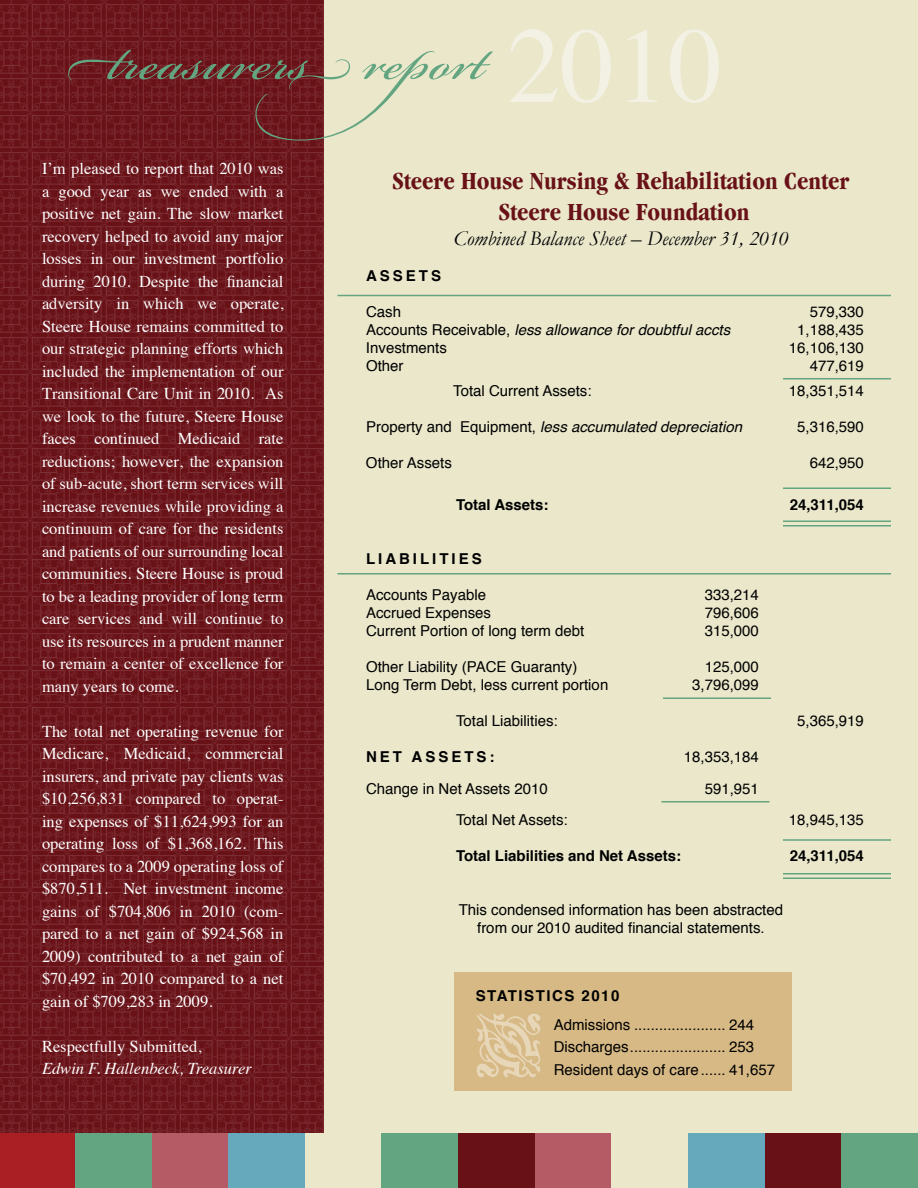
<style>
.page{position:relative;width:918px;height:1188px;background:#fff}
.page>*{position:absolute;margin:0;border:0;box-sizing:border-box;transform-origin:0 0}
.t1{font:108px "Times";color:#f3f1e3}
.t2{font:87px "Bickham Script Pro";color:#63a581}
.t3{font:700 condensed 25.5px/30.6px "Garamond";color:#681217;text-align:center}
.t4{font:italic 21px "Garamond";color:#000}
.t5{font:16.5px/22.5px "Times";color:#fff;text-align:justify}
.t6{font:italic 16.5px "Times";color:#fff}
.t7{font:15px/22.5px "Helvetica";color:#000;text-align:center}
.t8{font:italic 15px "Helvetica";color:#000}
.t9{font:700 15px "Helvetica";color:#000}
.t10{font:700 15px "Helvetica";letter-spacing:.2em;color:#000}
.t11{font:700 15px "Helvetica";letter-spacing:.1em;color:#000}
.s1{font-style:normal}
</style>
<div class="page">
<svg style="left:0;top:0;width:324px;height:1133px;background:#6d191f"></svg>
<div style="left:324px;top:0;width:594px;height:1188px;background:#eae7cb"></div>
<div style="left:0;top:1133px;width:75px;height:55px;background:#aa1f23"></div>
<div style="left:75px;top:1133px;width:77px;height:55px;background:#63a581"></div>
<div style="left:152px;top:1133px;width:76px;height:55px;background:#b55b65"></div>
<div style="left:228px;top:1133px;width:77px;height:55px;background:#67a9bc"></div>
<div style="left:305px;top:1133px;width:77px;height:55px;background:#eae7cb"></div>
<div style="left:382px;top:1133px;width:76px;height:55px;background:#63a581"></div>
<div style="left:458px;top:1133px;width:77px;height:55px;background:#681217"></div>
<div style="left:535px;top:1133px;width:77px;height:55px;background:#b55b65"></div>
<div style="left:688px;top:1133px;width:77px;height:55px;background:#67a9bc"></div>
<div style="left:765px;top:1133px;width:76px;height:55px;background:#681217"></div>
<div style="left:841px;top:1133px;width:77px;height:55px;background:#63a581"></div>
<hr style="left:338px;top:295px;width:553px;height:1px;background:#63a581">
<hr style="left:338px;top:573px;width:553px;height:1px;background:#63a581">
<hr style="left:783px;top:378px;width:108px;height:2px;background:#63a581">
<hr style="left:663px;top:698px;width:108px;height:1px;background:#63a581">
<hr style="left:662px;top:801px;width:108px;height:1px;background:#63a581">
<hr style="left:783px;top:839px;width:108px;height:2px;background:#63a581">
<div style="left:454px;top:972px;width:338px;height:118px;background:#d6b984"></div>
<hr style="left:783px;top:488px;width:108px;height:1px;background:#63a581">
<svg style="left:477px;top:1014px;width:63px;height:63px"></svg>
<hr style="left:783px;top:878px;width:108px;height:1px;background:#63a581">
<hr style="left:783px;top:873px;width:108px;height:1px;background:#63a581">
<hr style="left:783px;top:525px;width:108px;height:1px;background:#63a581">
<hr style="left:783px;top:520px;width:108px;height:2px;background:#63a581">
<h1 class="t1" style="left:507px;top:-35px;width:217px">2010</h1>
<h2 class="t2" style="left:108px;top:-2px;width:477px">treasurers report</h2>
<h3 class="t3" style="left:393px;top:165px;width:458px">Steere House Nursing &amp; Rehabilitation Center<br>Steere House Foundation</h3>
<p class="t4" style="left:454px;top:226px;width:336px">Combined Balance Sheet – December 31, 2010</p>
<p class="t9" style="left:366px;top:263px;width:77px">ASSETS</p>
<p class="t7" style="left:366px;top:301px;width:37px">Cash</p>
<p class="t7" style="left:810px;top:301px;width:56px">579,330</p>
<p class="t8" style="left:366px;top:318px;width:366px"><span class="s1">Accounts Receivable,</span> less allowance for doubtful accts</p>
<p class="t7" style="left:797px;top:319px;width:68px">1,188,435</p>
<p class="t7" style="left:366px;top:337px;width:82px">Investments</p>
<p class="t7" style="left:789px;top:337px;width:77px">16,106,130</p>
<p class="t7" style="left:366px;top:355px;width:39px">Other</p>
<p class="t7" style="left:810px;top:355px;width:56px">477,619</p>
<p class="t7" style="left:453px;top:379px;width:140px">Total Current Assets:</p>
<p class="t7" style="left:789px;top:379px;width:77px">18,351,514</p>
<p class="t8" style="left:366px;top:414px;width:378px"><span class="s1">Property and Equipment,</span> less accumulated depreciation</p>
<p class="t7" style="left:797px;top:415px;width:68px">5,316,590</p>
<p class="t7" style="left:366px;top:451px;width:87px">Other Assets</p>
<p class="t7" style="left:810px;top:451px;width:56px">642,950</p>
<p class="t9" style="left:456px;top:493px;width:94px">Total Assets:</p>
<p class="t9" style="left:790px;top:493px;width:76px">24,311,054</p>
<p class="t5" style="left:42px;top:156px;width:243px">I’m pleased to report that 2010 was a good year as we ended with a positive net gain. The slow market recovery helped to avoid any major losses in our investment portfolio during 2010. Despite the financial adversity in which we operate, Steere House remains committed to our strategic planning efforts which included the implementation of our Transitional Care Unit in 2010. As we look to the future, Steere House faces continued Medicaid rate reductions; however, the expansion of sub-acute, short term services will increase revenues while providing a continuum of care for the residents and patients of our surrounding local communities. Steere House is proud to be a leading provider of long term care services and will continue to use its resources in a prudent manner to remain a center of excellence for many years to come.</p>
<p class="t5" style="left:42px;top:719px;width:243px">The total net operating revenue for Medicare, Medicaid, commercial insurers, and private pay clients was $10,256,831 compared to operat&shy;ing expenses of $11,624,993 for an operating loss of $1,368,162. This compares to a 2009 operating loss of $870,511. Net investment income gains of $704,806 in 2010 (com&shy;pared to a net gain of $924,568 in 2009) contributed to a net gain of $70,492 in 2010 compared to a net gain of $709,283 in 2009.</p>
<p class="t5" style="left:42px;top:1034px;width:161px">Respectfully Submitted,</p>
<p class="t6" style="left:42px;top:1054px;width:211px">Edwin F. Hallenbeck, Treasurer</p>
<p class="t10" style="left:366px;top:547px;width:117px">LIABILITIES</p>
<p class="t7" style="left:366px;top:584px;width:122px">Accounts Payable</p>
<p class="t7" style="left:705px;top:584px;width:56px">333,214</p>
<p class="t7" style="left:366px;top:602px;width:127px">Accrued Expenses</p>
<p class="t7" style="left:705px;top:602px;width:56px">796,606</p>
<p class="t7" style="left:366px;top:620px;width:220px">Current Portion of long term debt</p>
<p class="t7" style="left:705px;top:620px;width:56px">315,000</p>
<p class="t7" style="left:366px;top:656px;width:213px">Other Liability (PACE Guaranty)</p>
<p class="t7" style="left:705px;top:656px;width:56px">125,000</p>
<p class="t7" style="left:366px;top:674px;width:244px">Long Term Debt, less current portion</p>
<p class="t7" style="left:692px;top:674px;width:68px">3,796,099</p>
<p class="t7" style="left:456px;top:710px;width:103px">Total Liabilities:</p>
<p class="t7" style="left:797px;top:710px;width:68px">5,365,919</p>
<p class="t10" style="left:366px;top:745px;width:130px">NET ASSETS:</p>
<p class="t7" style="left:684px;top:746px;width:77px">18,353,184</p>
<p class="t7" style="left:366px;top:778px;width:183px">Change in Net Assets 2010</p>
<p class="t7" style="left:705px;top:778px;width:56px">591,951</p>
<p class="t7" style="left:456px;top:809px;width:113px">Total Net Assets:</p>
<p class="t7" style="left:789px;top:809px;width:77px">18,945,135</p>
<p class="t9" style="left:456px;top:844px;width:227px">Total Liabilities and Net Assets:</p>
<p class="t9" style="left:790px;top:844px;width:76px">24,311,054</p>
<p class="t7" style="left:459px;top:901px;width:326px;line-height:18px">This condensed information has been abstracted from our 2010 audited financial statements.</p>
<p class="t11" style="left:476px;top:983px;width:145px">STATISTICS 2010</p>
<p class="t7" style="left:554px;top:1014px;width:223px;text-align:left">Admissions ...................... 244<br>Discharges....................... 253<br>Resident days of care...... 41,657</p>
</div>
